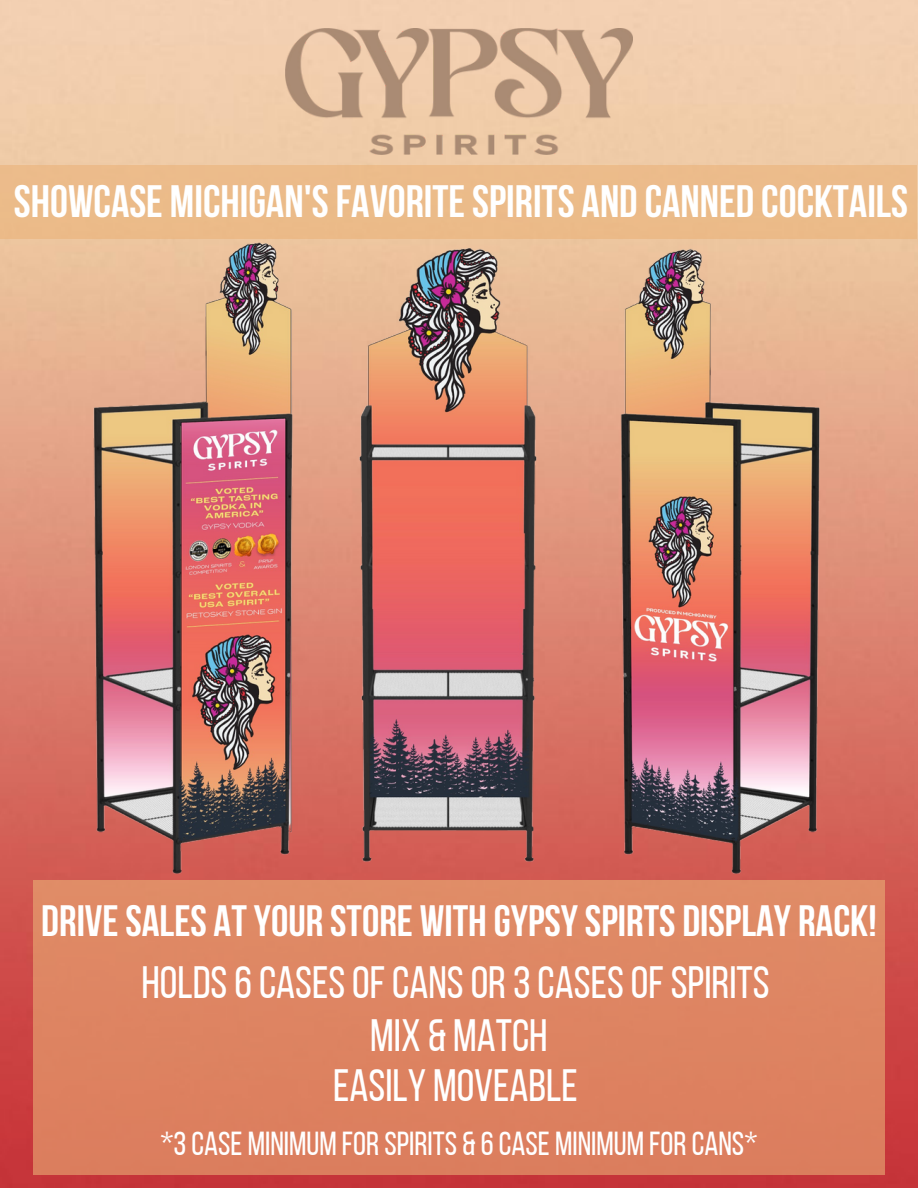
<style>
.page{position:relative;width:918px;height:1188px;background:#fff}
.page>*{position:absolute;margin:0;border:0;box-sizing:border-box;transform-origin:0 0}
.t1{font:45.3px/50.2px "Bebas Neue";color:#fff;text-align:center}
.t2{font:700 45.3px "Bebas Neue";color:#fff}
.t3{font:700 43.8px "Bebas Neue";color:#fff}
.t4{font:33.3px "Bebas Neue";color:#fff}
</style>
<div class="page">
<img style="left:0;top:0;width:918px;height:1188px">
<img style="left:327px;top:239px;width:254px;height:641px">
<img style="left:75px;top:239px;width:238px;height:641px">
<img style="left:596px;top:239px;width:247px;height:641px">
<img style="left:286px;top:29px;width:346px;height:126px">
<div style="left:33px;top:880px;width:852px;height:295px;background:#de8462"></div>
<div style="left:0;top:165px;width:916px;height:74px;background:#ebbb89"></div>
<p class="t2" style="left:14px;top:183px;width:896px">SHOWCASE MICHIGAN'SFAVORITESPIRITS AND CANNED COCKTAILS</p>
<p class="t3" style="left:41px;top:903px;width:837px">DRIVESALES ATYOUR STORE WITH GYPSYSPIRTS DISPLAY RACK!</p>
<p class="t1" style="left:141px;top:962px;width:630px">HOLDS6CASESOFCANS0R3CASESOFSPIRITS</p>
<p class="t1" style="left:333px;top:1014px;width:246px">MIX &amp; MATCH<br>EASILY MOVEABLE</p>
<p class="t4" style="left:161px;top:1130px;width:598px">*3CASE MINIMUM FORSPIRITS &amp; 6CASE MINIMUM FORCANS*</p>
</div>
